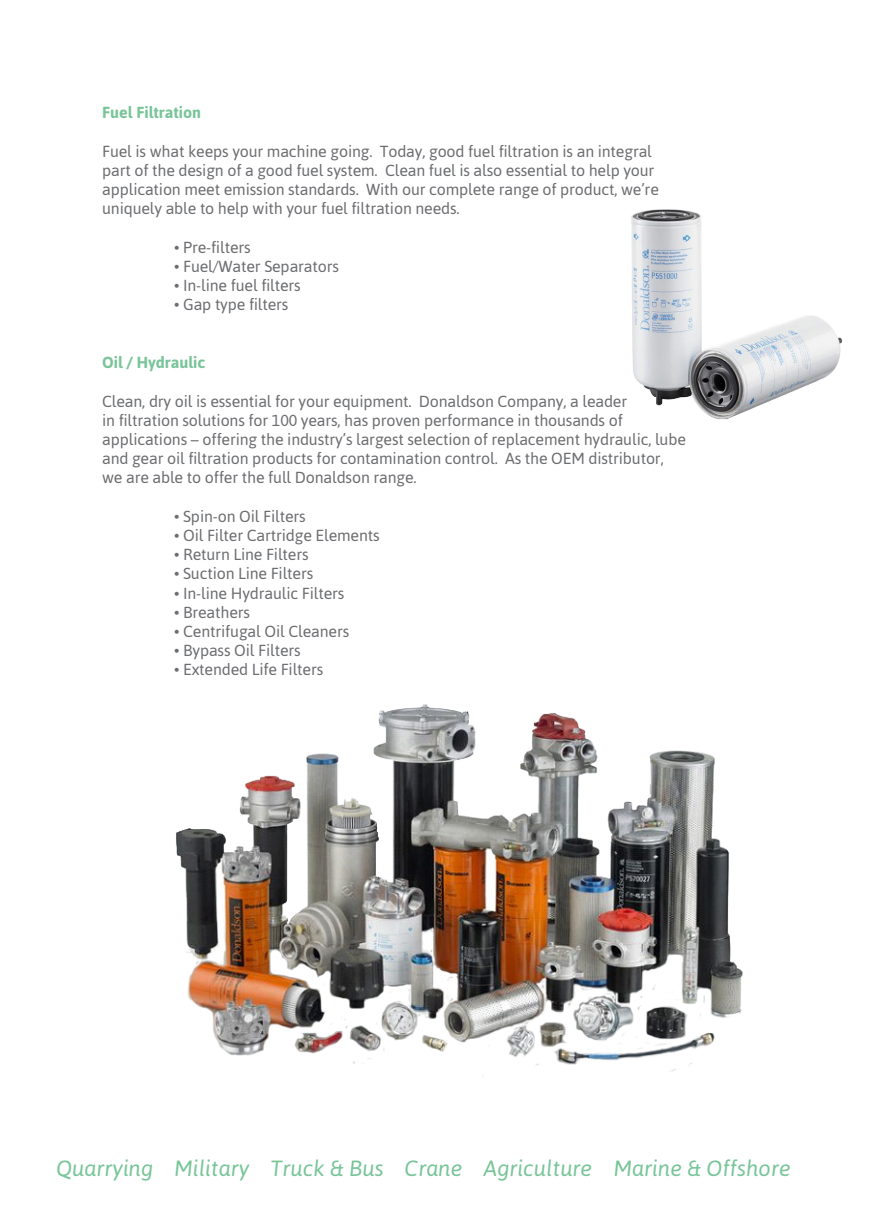
<style>
.page{position:relative;width:874px;height:1225px;background:#fff}
.page>*{position:absolute;margin:0;border:0;box-sizing:border-box;transform-origin:0 0}
.t1{font:italic 22px "Asap";color:#78c598}
.t2{font:16px/19.2px "Asap";letter-spacing:-.01em;color:#6c6d70}
.t3{font:700 16px "Asap";color:#78c598}
</style>
<div class="page">
<img style="left:631px;top:209px;width:211px;height:211px">
<img style="left:176px;top:704px;width:567px;height:367px">
<p class="t3" style="left:102px;top:102px;width:100px">Fuel Filtration</p>
<p class="t2" style="left:102px;top:141px;width:558px">Fuel is what keeps your machine going. Today, good fuel filtration is an integral part of the design of a good fuel system. Clean fuel is also essential to help your application meet emission standards. With our complete range of product, we’re uniquely able to help with your fuel filtration needs.</p>
<p class="t2" style="left:174px;top:237px;width:78px">• Pre-filters</p>
<p class="t2" style="left:174px;top:256px;width:166px">• Fuel/Water Separators</p>
<p class="t2" style="left:174px;top:275px;width:128px">• In-line fuel filters</p>
<p class="t2" style="left:174px;top:295px;width:116px">• Gap type filters</p>
<p class="t3" style="left:102px;top:352px;width:104px">Oil / Hydraulic</p>
<p class="t2" style="left:102px;top:391px;width:585px">Clean, dry oil is essential for your equipment. Donaldson Company, a leader<br>in filtration solutions for 100 years, has proven performance in thousands of applications – offering the industry’s largest selection of replacement hydraulic, lube and gear oil filtration products for contamination control. As the OEM distributor, we are able to offer the full Donaldson range.</p>
<p class="t2" style="left:174px;top:506px;width:133px">• Spin-on Oil Filters</p>
<p class="t2" style="left:174px;top:525px;width:207px">• Oil Filter Cartridge Elements</p>
<p class="t2" style="left:174px;top:544px;width:136px">• Return Line Filters</p>
<p class="t2" style="left:174px;top:563px;width:141px">• Suction Line Filters</p>
<p class="t2" style="left:174px;top:583px;width:172px">• In-line Hydraulic Filters</p>
<p class="t2" style="left:174px;top:602px;width:77px">• Breathers</p>
<p class="t2" style="left:174px;top:621px;width:176px">• Centrifugal Oil Cleaners</p>
<p class="t2" style="left:174px;top:640px;width:128px">• Bypass Oil Filters</p>
<p class="t2" style="left:174px;top:659px;width:150px">• Extended Life Filters</p>
<h1 class="t1" style="left:56px;top:1153px;width:736px">Quarrying Military Truck &amp; Bus Crane Agriculture Marine &amp; Offshore</h1>
</div>
